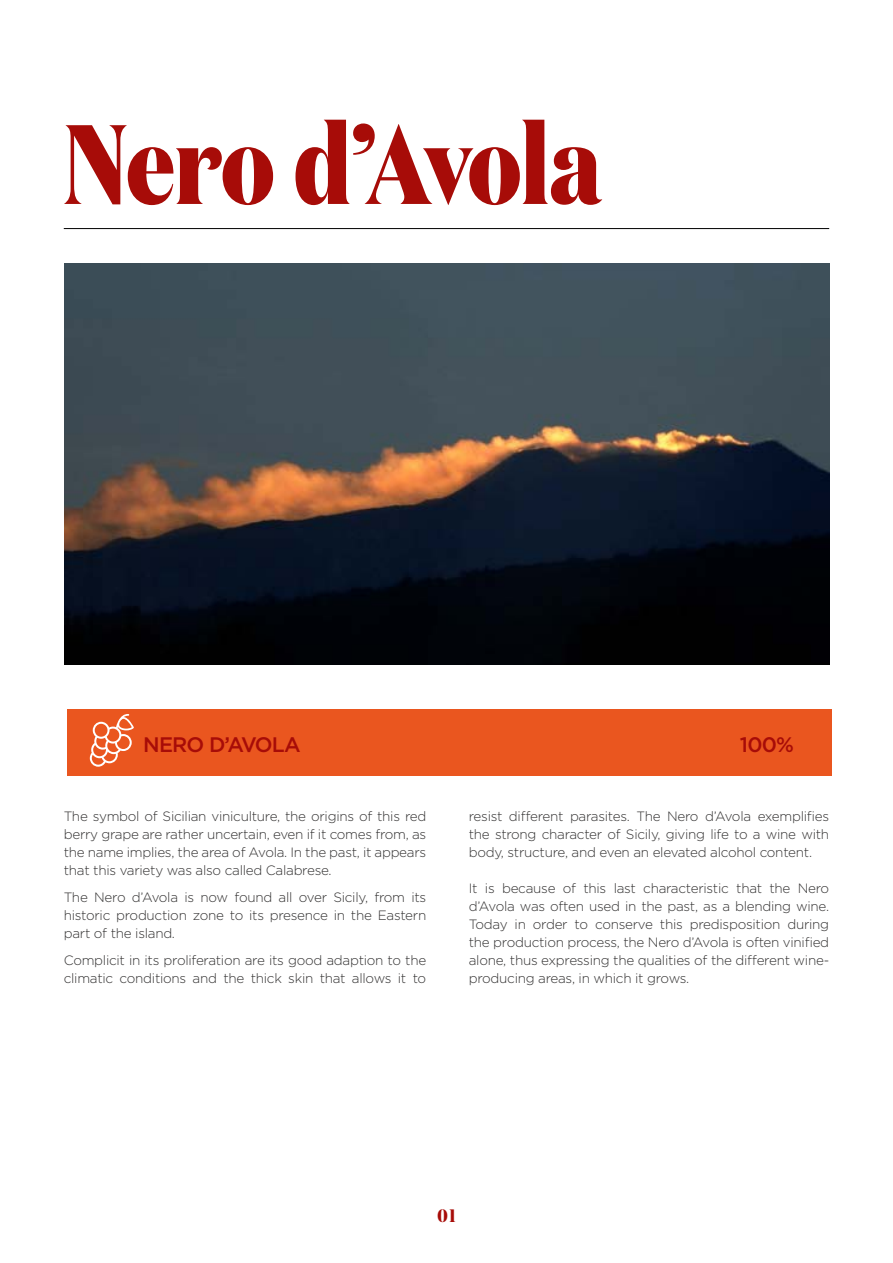
<style>
.page{position:relative;width:893px;height:1263px;background:#fff}
.page>*{position:absolute;margin:0;border:0;box-sizing:border-box;transform-origin:0 0}
.t1{font:700 112.5px "Domaine Disp Cond";color:#a70c08}
.t2{font:500 21px "Gotham";letter-spacing:-.04em;color:#a70c08}
.t3{font:700 18px "Domaine Disp Cond";color:#a70c08}
.t4{font:300 13.5px/18px "Gotham";letter-spacing:-.02em;color:#333232;text-align:justify}
</style>
<div class="page">
<hr style="left:64px;top:228px;width:765px;height:1px;background:#000">
<img style="left:65px;top:264px;width:764px;height:400px">
<div style="left:67px;top:709px;width:764px;height:67px;background:#ea561f"></div>
<svg style="left:90px;top:714px;width:44px;height:53px"></svg>
<h1 class="t1" style="left:65px;top:96px;width:537px">Nero d’Avola</h1>
<h2 class="t2" style="left:143px;top:731px;width:159px">NERO D’AVOLA</h2>
<h2 class="t2" style="left:740px;top:731px;width:56px">100%</h2>
<p class="t4" style="left:64px;top:807px;width:364px">The symbol of Sicilian viniculture, the origins of this red berry grape are rather uncertain, even if it comes from, as the name implies, the area of Avola. In the past, it appears that this variety was also called Calabrese.</p>
<p class="t4" style="left:64px;top:888px;width:364px">The Nero d’Avola is now found all over Sicily, from its historic production zone to its presence in the Eastern part of the island.</p>
<p class="t4" style="left:64px;top:951px;width:364px">Complicit in its proliferation are its good adaption to the climatic conditions and the thick skin that allows it to</p>
<p class="t4" style="left:469px;top:807px;width:362px">resist different parasites. The Nero d’Avola exemplifies the strong character of Sicily, giving life to a wine with body, structure, and even an elevated alcohol content.</p>
<p class="t4" style="left:469px;top:879px;width:362px">It is because of this last characteristic that the Nero d’Avola was often used in the past, as a blending wine.<br>Today in order to conserve this predisposition during the production process, the Nero d’Avola is often vinified alone, thus expressing the qualities of the different wine&shy;producing areas, in which it grows.</p>
<h3 class="t3" style="left:437px;top:1204px;width:20px">01</h3>
</div>
